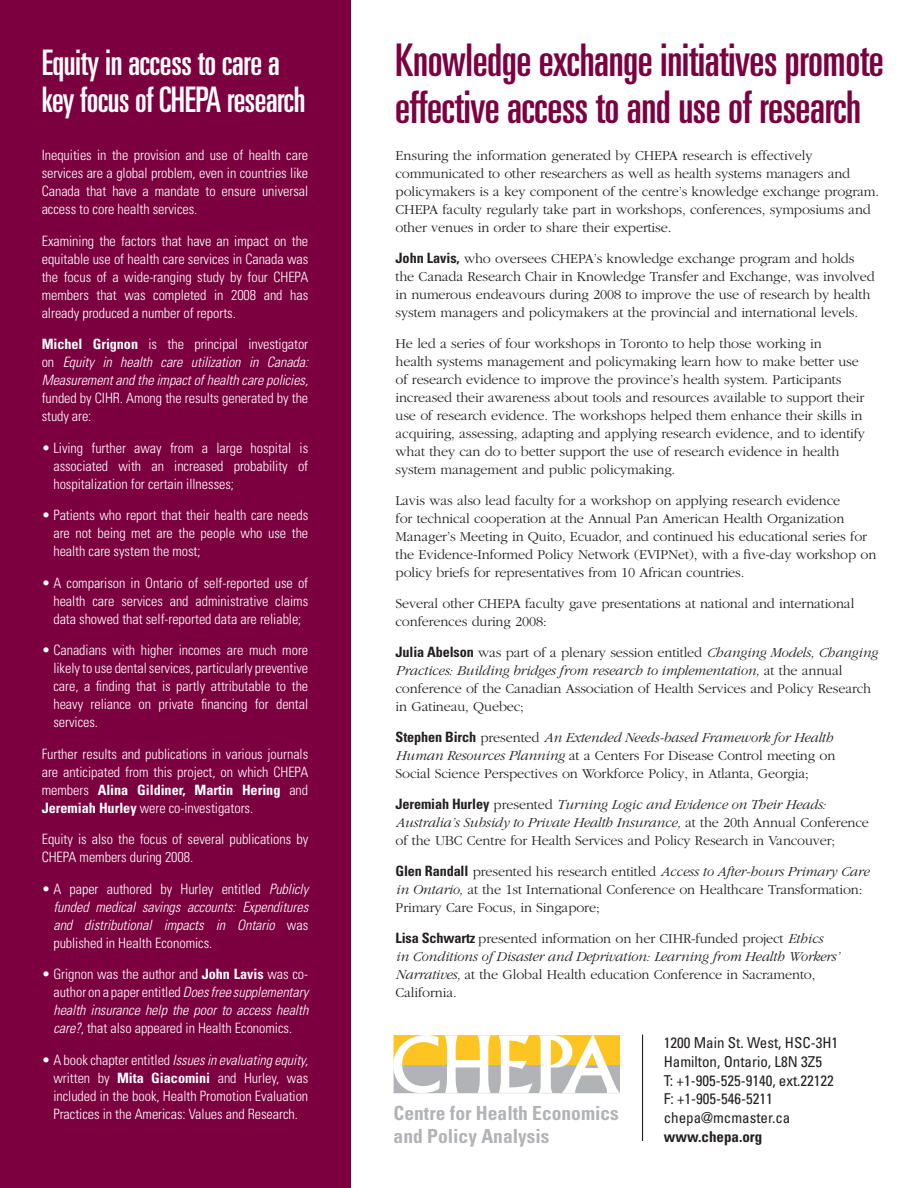
<style>
.page{position:relative;width:918px;height:1188px;background:#fff}
.page>*{position:absolute;margin:0;border:0;box-sizing:border-box;transform-origin:0 0}
.t1{font:ultra-condensed 45px/46.5px "Univers";letter-spacing:-.01em;color:#7c0040}
.t2{font:ultra-condensed 35.25px/37.5px "Univers";letter-spacing:-.01em;color:#fff}
.t3{font:700 condensed 19.5px/22.5px "Univers";color:#b2b3b7}
.t4{font:condensed 15px/18.8px "Univers";color:#231f20}
.t5{font:700 condensed 15px "Univers";color:#231f20}
.t6{font:300 14.25px/18px "Garamond";letter-spacing:-.01em;color:#231f20}
.t7{font:300 condensed 14.25px/18px "Univers";letter-spacing:-.005em;color:#fff;text-align:justify}
.t8{font:italic 300 condensed 14.25px/18px "Univers";letter-spacing:-.005em;color:#fff;text-align:justify}
.s1{font-weight:700;font-style:normal}
.s2{font-style:normal}
.s3{font-weight:700}
.s4{font-style:italic}
.s5{font-family:"Univers";font-weight:700;font-stretch:condensed}
</style>
<div class="page">
<hr style="left:642px;top:1035px;width:1px;height:106px;background:#231f20">
<div style="left:394px;top:1065px;width:225px;height:28px;background:#b2b3b7"></div>
<div style="left:394px;top:1036px;width:225px;height:29px;background:#fec422"></div>
<svg style="left:394px;top:1035px;width:97px;height:58px"></svg>
<svg style="left:499px;top:1035px;width:34px;height:58px"></svg>
<svg style="left:539px;top:1035px;width:80px;height:58px"></svg>
<div style="left:0;top:0;width:350px;height:1188px;background:#7c0040"></div>
<h2 class="t2" style="left:42px;top:46px;width:265px">Equity in access to care a key focus of CHEPA research</h2>
<p class="t7" style="left:42px;top:148px;width:268px">Inequities in the provision and use of health care services are a global problem, even in countries like Canada that have a mandate to ensure universal access to core health services.</p>
<p class="t7" style="left:42px;top:233px;width:268px">Examining the factors that have an impact on the equitable use of health care services in Canada was the focus of a wide-ranging study by four CHEPA members that was completed in 2008 and has already produced a number of reports.</p>
<p class="t8" style="left:42px;top:337px;width:268px"><span class="s1">Michel Grignon</span> <span class="s2">is the principal investigator on</span> Equity in health care utilization in Canada:<br>Measurement and the impact of health care policies,</p>
<p class="t7" style="left:42px;top:391px;width:268px">funded by CIHR. Among the results generated by the study are:</p>
<p class="t7" style="left:53px;top:440px;width:256px;text-indent:-12px">• Living further away from a large hospital is associated with an increased probability of hospitalization for certain illnesses;</p>
<p class="t7" style="left:53px;top:508px;width:256px;text-indent:-12px">• Patients who report that their health care needs are not being met are the people who use the health care system the most;</p>
<p class="t7" style="left:53px;top:575px;width:256px;text-indent:-12px">• A comparison in Ontario of self-reported use of health care services and administrative claims data showed that self-reported data are reliable;</p>
<p class="t7" style="left:53px;top:643px;width:256px;text-indent:-12px">• Canadians with higher incomes are much more likely to use dental services, particularly preventive care, a finding that is partly attributable to the heavy reliance on private financing for dental services.</p>
<p class="t7" style="left:42px;top:746px;width:268px">Further results and publications in various journals are anticipated from this project, on which CHEPA members <span class="s3">Alina Gildiner, Martin Hering</span> and <span class="s3">Jeremiah Hurley</span> were co-investigators.</p>
<p class="t7" style="left:42px;top:832px;width:268px">Equity is also the focus of several publications by<br>CHEPA members during 2008.</p>
<p class="t8" style="left:53px;top:881px;width:256px;text-indent:-12px"><span class="s2">• A paper authored by Hurley entitled</span> Publicly funded medical savings accounts: Expenditures and distributional impacts in Ontario <span class="s2">was published in Health Economics.</span></p>
<p class="t7" style="left:53px;top:967px;width:256px;text-indent:-12px">• Grignon was the author and <span class="s3">John Lavis</span> was co&shy;author on a paper entitled <span class="s4">Does free supplementary health insurance help the poor to access health care?</span>, that also appeared in Health Economics.</p>
<p class="t7" style="left:53px;top:1052px;width:256px;text-indent:-12px">• A book chapter entitled <span class="s4">Issues in evaluating equity, </span>written by <span class="s3">Mita Giacomini</span> and Hurley, was included in the book, Health Promotion Evaluation Practices in the Americas: Values and Research.</p>
<h1 class="t1" style="left:395px;top:41px;width:490px">Knowledge exchange initiatives promote effective access to and use of research</h1>
<p class="t6" style="left:396px;top:147px;width:485px">Ensuring the information generated by CHEPA research is effectively communicated to other researchers as well as health systems managers and policymakers is a key component of the centre’s knowledge exchange program.<br>CHEPA faculty regularly take part in workshops, conferences, symposiums and other venues in order to share their expertise.</p>
<p class="t6" style="left:396px;top:250px;width:481px"><span class="s5">John Lavis,</span> who oversees CHEPA’s knowledge exchange program and holds the Canada Research Chair in Knowledge Transfer and Exchange, was involved in numerous endeavours during 2008 to improve the use of research by health system managers and policymakers at the provincial and international levels.</p>
<p class="t6" style="left:396px;top:335px;width:471px">He led a series of four workshops in Toronto to help those working in<br>health systems management and policymaking learn how to make better use of research evidence to improve the province’s health system. Participants increased their awareness about tools and resources available to support their use of research evidence. The workshops helped them enhance their skills in acquiring, assessing, adapting and applying research evidence, and to identify what they can do to better support the use of research evidence in health system management and public policymaking.</p>
<p class="t6" style="left:396px;top:492px;width:482px">Lavis was also lead faculty for a workshop on applying research evidence<br>for technical cooperation at the Annual Pan American Health Organization Manager’s Meeting in Quito, Ecuador, and continued his educational series for the Evidence-Informed Policy Network (EVIPNet), with a five-day workshop on policy briefs for representatives from 10 African countries.</p>
<p class="t6" style="left:396px;top:595px;width:460px">Several other CHEPA faculty gave presentations at national and international conferences during 2008:</p>
<p class="t6" style="left:396px;top:644px;width:484px"><span class="s5">Julia Abelson</span> was part of a plenary session entitled <span class="s4">Changing Models, Changing Practices: Building bridges from research to implementation,</span> at the annual conference of the Canadian Association of Health Services and Policy Research in Gatineau, Quebec;</p>
<p class="t6" style="left:396px;top:729px;width:441px"><span class="s5">Stephen Birch</span> presented <span class="s4">An Extended Needs-based Framework for Health<br>Human Resources Planning</span> at a Centers For Disease Control meeting on<br>Social Science Perspectives on Workforce Policy, in Atlanta, Georgia;</p>
<p class="t6" style="left:396px;top:796px;width:475px"><span class="s5">Jeremiah Hurley</span> presented <span class="s4">Turning Logic and Evidence on Their Heads:<br>Australia’s Subsidy to Private Health Insurance,</span> at the 20th Annual Conference of the UBC Centre for Health Services and Policy Research in Vancouver;</p>
<p class="t6" style="left:396px;top:863px;width:475px"><span class="s5">Glen Randall</span> presented his research entitled <span class="s4">Access to After-hours Primary Care in Ontario,</span> at the 1st International Conference on Healthcare Transformation:<br>Primary Care Focus, in Singapore;</p>
<p class="t6" style="left:396px;top:930px;width:445px"><span class="s5">Lisa Schwartz</span> presented information on her CIHR-funded project <span class="s4">Ethics<br>in Conditions of Disaster and Deprivation: Learning from Health Workers’ Narratives,</span> at the Global Health education Conference in Sacramento, California.</p>
<h3 class="t3" style="left:394px;top:1104px;width:227px">Centre for Health Economics and Policy Analysis</h3>
<p class="t4" style="left:664px;top:1035px;width:176px">1200 Main St. West, HSC-3H1<br>Hamilton, Ontario, L8N 3Z5<br>T: +1-905-525-9140, ext.22122<br>F: +1-905-546-5211 chepa@mcmaster.ca</p>
<p class="t5" style="left:664px;top:1131px;width:100px">www.chepa.org</p>
</div>
